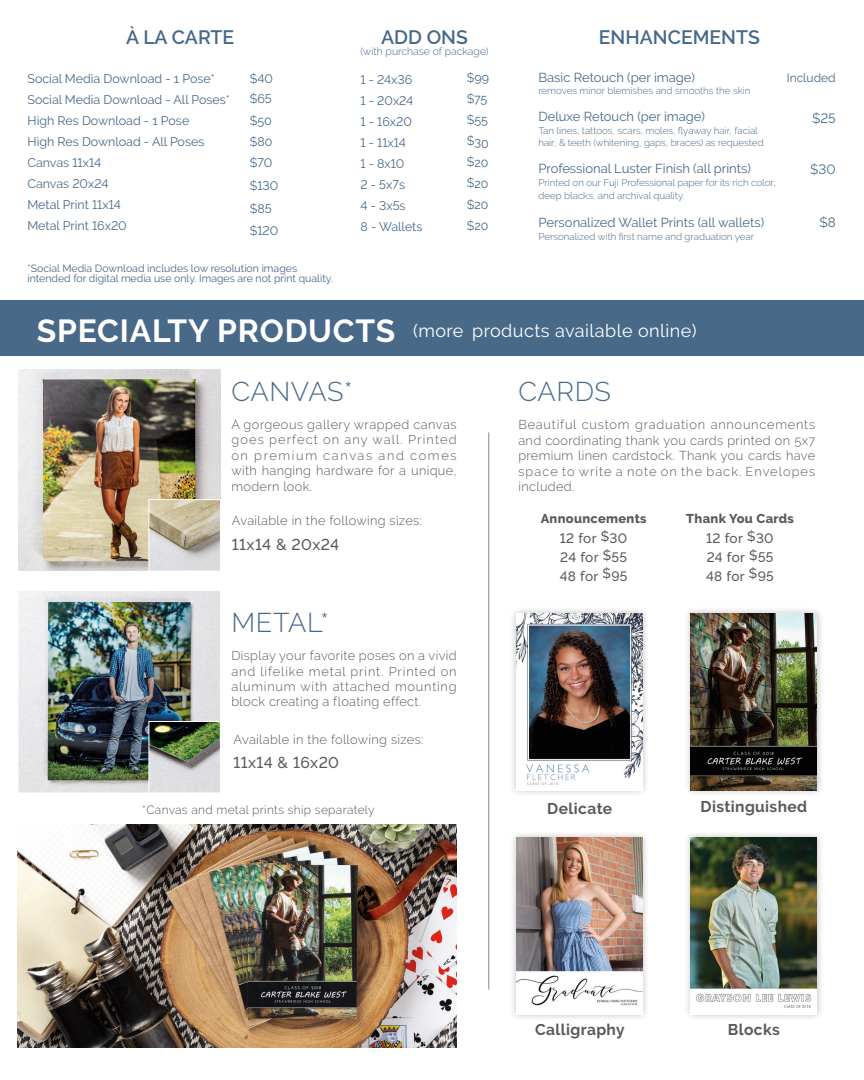
<style>
.page{position:relative;width:864px;height:1080px;background:#fff}
.page>*{position:absolute;margin:0;border:0;box-sizing:border-box;transform-origin:0 0}
.t1{font:300 27px "Raleway";letter-spacing:.025em;color:#486988}
.t2{font:600 19.35px "Raleway";color:#476989}
.t3{font:18px "Raleway";letter-spacing:.025em;color:#fff}
.t4{font:700 15.6px "Raleway";letter-spacing:.025em;color:#595a5c}
.t5{font:500 15.6px "Raleway";letter-spacing:.025em;color:#595a5c}
.t6{font:500 13.65px "Raleway";letter-spacing:.025em;color:#595a5c}
.t7{font:13.5px "Raleway";color:#476989}
.t8{font:13.05px "Raleway";color:#486988}
.t9{font:300 12.75px/15.5px "Raleway";letter-spacing:.025em;color:#595a5c;text-align:justify}
.t10{font:800 12.75px "Raleway";letter-spacing:.025em;color:#595a5c}
.t11{font:12.45px "Raleway";color:#476989}
.t12{font:300 12px "Raleway";letter-spacing:.025em;color:#595a5c}
.t13{font:12px "Raleway";color:#476989}
.t14{font:10.5px "Raleway";color:#476989}
.t15{font:300 10.5px "Raleway";color:#476989}
.t16{font:300 9.75px/11.7px "Raleway";color:#486988}
.s1{font-size:13.65px}
.s2{font-weight:700;font-size:31.8px}
</style>
<div class="page">
<div style="left:0;top:300px;width:864px;height:56px;background:#486988"></div>
<div style="left:509px;top:606px;width:316px;height:416px;background:#232020;opacity:.31"></div>
<img style="left:517px;top:838px;width:126px;height:176px">
<img style="left:517px;top:614px;width:126px;height:176px">
<img style="left:691px;top:838px;width:126px;height:176px">
<img style="left:691px;top:614px;width:126px;height:176px">
<img style="left:18px;top:369px;width:202px;height:202px">
<img style="left:18px;top:591px;width:202px;height:202px">
<svg style="left:148px;top:499px;width:72px;height:72px;background:#c9c2b3"></svg>
<img style="left:148px;top:721px;width:72px;height:72px">
<hr style="left:488px;top:432px;width:1px;height:558px;background:#878a8c">
<img style="left:18px;top:824px;width:439px;height:223px">
<p class="t2" style="left:126px;top:26px;width:110px">À LA CARTE</p>
<p class="t2" style="left:381px;top:26px;width:88px">ADD ONS</p>
<p class="t2" style="left:599px;top:26px;width:162px">ENHANCEMENTS</p>
<p class="t11" style="left:27px;top:72px;width:189px">Social Media Download - 1 Pose*</p>
<p class="t11" style="left:27px;top:93px;width:204px">Social Media Download - All Poses*</p>
<p class="t11" style="left:27px;top:114px;width:163px">High Res Download - 1 Pose</p>
<p class="t11" style="left:27px;top:135px;width:179px">High Res Download - All Poses</p>
<p class="t11" style="left:27px;top:156px;width:75px">Canvas 11x14</p>
<p class="t11" style="left:27px;top:177px;width:82px">Canvas 20x24</p>
<p class="t11" style="left:27px;top:198px;width:95px">Metal Print 11x14</p>
<p class="t11" style="left:27px;top:219px;width:101px">Metal Print 16x20</p>
<p class="t15" style="left:360px;top:46px;width:130px">(with purchase of package)</p>
<p class="t11" style="left:467px;top:70px;width:24px">$99</p>
<p class="t11" style="left:467px;top:91px;width:22px">$75</p>
<p class="t11" style="left:467px;top:112px;width:23px">$55</p>
<p class="t11" style="left:467px;top:134px;width:23px">$3<span class="s1">0</span></p>
<p class="t11" style="left:467px;top:156px;width:23px">$20</p>
<p class="t11" style="left:467px;top:177px;width:23px">$20</p>
<p class="t11" style="left:467px;top:198px;width:23px">$20</p>
<p class="t11" style="left:467px;top:219px;width:23px">$20</p>
<p class="t8" style="left:538px;top:70px;width:158px">Basic Retouch (per image)</p>
<p class="t16" style="left:538px;top:84px;width:213px">removes minor blemishes and smooths the skin</p>
<p class="t8" style="left:538px;top:109px;width:168px">Deluxe Retouch (per image)</p>
<p class="t16" style="left:538px;top:125px;width:227px">Tan lines, tattoos, scars, moles, flyaway hair, facial hair, &amp; teeth (whitening, gaps, braces) as requested</p>
<p class="t8" style="left:538px;top:161px;width:214px">Professional Luster Finish (all prints)</p>
<p class="t16" style="left:538px;top:176px;width:239px;line-height:13px">Printed on our Fuji Professional paper for its rich color, deep blacks, and archival quality.</p>
<p class="t8" style="left:538px;top:215px;width:227px">Personalized Wallet Prints (all wallets)</p>
<p class="t16" style="left:538px;top:231px;width:217px">Personalized with first name and graduation year</p>
<p class="t11" style="left:250px;top:72px;width:25px">$40</p>
<p class="t11" style="left:250px;top:91px;width:24px">$65</p>
<p class="t11" style="left:250px;top:114px;width:24px">$50</p>
<p class="t11" style="left:250px;top:135px;width:24px">$80</p>
<p class="t11" style="left:250px;top:156px;width:24px">$70</p>
<p class="t11" style="left:250px;top:178px;width:30px">$130</p>
<p class="t11" style="left:250px;top:201px;width:24px">$85</p>
<p class="t11" style="left:250px;top:224px;width:30px">$120</p>
<p class="t11" style="left:360px;top:72px;width:53px">1 - 24x36</p>
<p class="t11" style="left:360px;top:93px;width:54px">1 - 20x24</p>
<p class="t11" style="left:360px;top:114px;width:53px">1 - 16x20</p>
<p class="t11" style="left:360px;top:135px;width:47px">1 - 11x14</p>
<p class="t11" style="left:360px;top:156px;width:45px">1 - 8x10</p>
<p class="t11" style="left:360px;top:177px;width:46px">2 - 5x7s</p>
<p class="t11" style="left:360px;top:198px;width:47px">4 - 3x5s</p>
<p class="t11" style="left:360px;top:219px;width:64px">8 - Wallets</p>
<p class="t14" style="left:27px;top:262px;width:271px">*Social Media Download includes low resolution images</p>
<p class="t14" style="left:27px;top:272px;width:307px">intended for digital media use only. Images are not print quality.</p>
<p class="t13" style="left:787px;top:71px;width:50px">Included</p>
<p class="t7" style="left:812px;top:111px;width:25px">$25</p>
<p class="t7" style="left:810px;top:161px;width:27px">$30</p>
<p class="t7" style="left:819px;top:215px;width:18px">$8</p>
<p class="t3" style="left:37px;top:320px;width:661px"><span class="s2">SPECIALTY PRODUCTS</span> (more products available online)</p>
<p class="t1" style="left:231px;top:376px;width:123px">CANVAS*</p>
<p class="t9" style="left:231px;top:417px;width:227px">A gorgeous gallery wrapped canvas goes perfect on any wall. Printed on premium canvas and comes with hanging hardware for a unique, modern look.</p>
<p class="t9" style="left:232px;top:513px;width:191px">Available in the following sizes:</p>
<p class="t5" style="left:232px;top:535px;width:109px">11x14 &amp; 20x24</p>
<p class="t1" style="left:231px;top:607px;width:99px">METAL*</p>
<p class="t9" style="left:231px;top:648px;width:227px">Display your favorite poses on a vivid and lifelike metal print. Printed on aluminum with attached mounting block creating a floating effect.</p>
<p class="t9" style="left:234px;top:731px;width:191px">Available in the following sizes:</p>
<p class="t5" style="left:234px;top:753px;width:107px">11x14 &amp; 16x20</p>
<p class="t12" style="left:142px;top:803px;width:234px">*Canvas and metal prints ship separately</p>
<p class="t1" style="left:518px;top:376px;width:94px">CARDS</p>
<p class="t9" style="left:518px;top:417px;width:298px">Beautiful custom graduation announcements and coordinating thank you cards printed on 5x7 premium linen cardstock. Thank you cards have space to write a note on the back. Envelopes included.</p>
<p class="t10" style="left:541px;top:511px;width:107px">Announcements</p>
<p class="t6" style="left:560px;top:531px;width:69px">12 for $30</p>
<p class="t6" style="left:560px;top:549px;width:68px">24 for $55</p>
<p class="t6" style="left:560px;top:568px;width:69px">48 for $95</p>
<p class="t10" style="left:686px;top:511px;width:109px">Thank You Cards</p>
<p class="t6" style="left:706px;top:531px;width:69px">12 for $30</p>
<p class="t6" style="left:707px;top:549px;width:68px">24 for $55</p>
<p class="t6" style="left:706px;top:568px;width:69px">48 for $95</p>
<p class="t4" style="left:547px;top:799px;width:66px">Delicate</p>
<p class="t4" style="left:701px;top:798px;width:108px">Distinguished</p>
<p class="t4" style="left:535px;top:1021px;width:91px">Calligraphy</p>
<p class="t4" style="left:728px;top:1020px;width:54px">Blocks</p>
</div>
